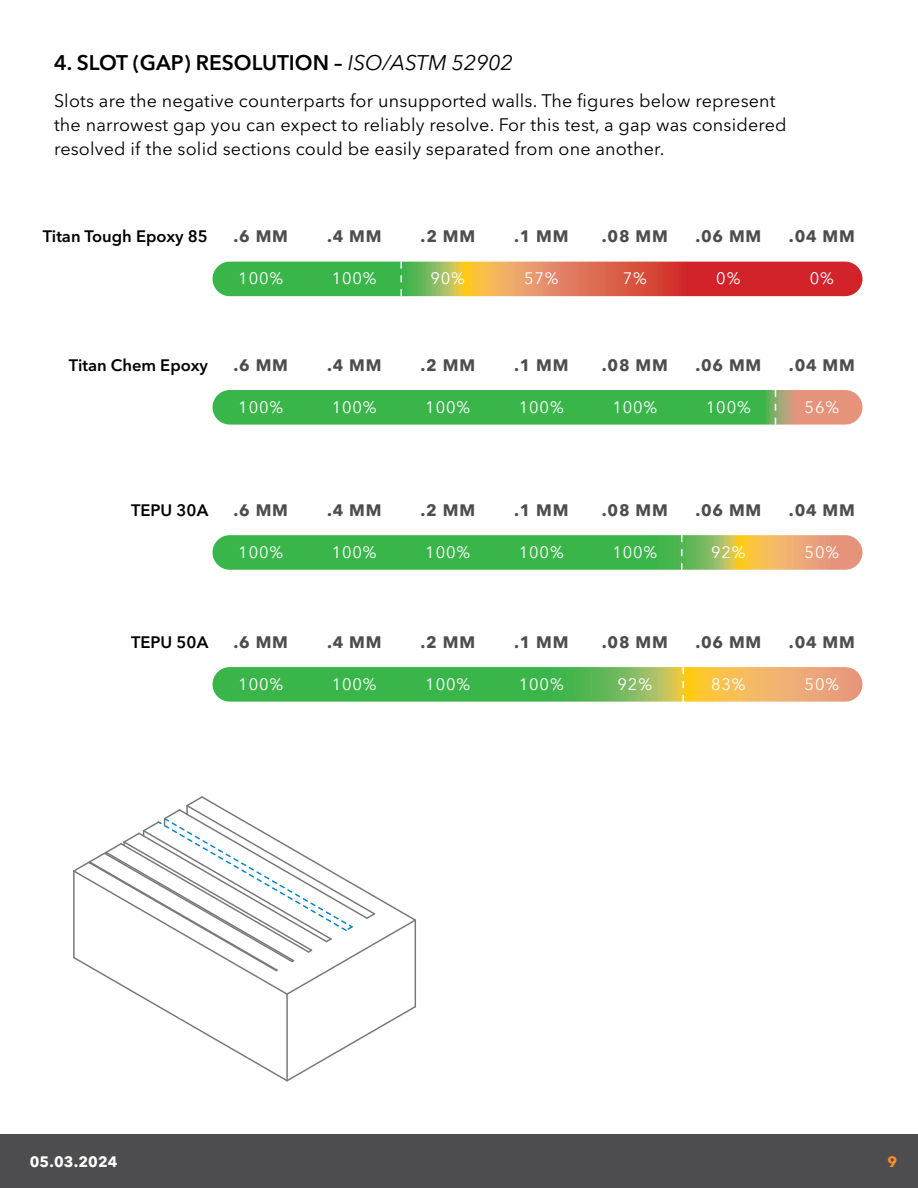
<style>
.page{position:relative;width:918px;height:1188px;background:#fff}
.page>*{position:absolute;margin:0;border:0;box-sizing:border-box;transform-origin:0 0}
.t1{font:600 21px "Avenir Next LT Pro";color:#000}
.t2{font:18px/24px "Avenir Next LT Pro";letter-spacing:.01em;color:#000}
.t3{font:700 16.5px "Avenir Next LT Pro";letter-spacing:.05em;color:#4d4d4f}
.t4{font:16.5px "Avenir Next LT Pro";letter-spacing:.05em;color:#fff}
.t5{font:600 16.5px "Avenir Next LT Pro";color:#000}
.t6{font:700 15px "Avenir Next LT Pro";letter-spacing:.01em;color:#fff}
.t7{font:700 15px "Avenir Next LT Pro";color:#f78f26}
.s1{font-weight:400;font-style:italic}
</style>
<div class="page">
<div style="left:0;top:1134px;width:918px;height:54px;background:#4d4d4f"></div>
<svg style="left:73px;top:796px;width:343px;height:286px"></svg>
<svg style="left:213px;top:262px;width:649px;height:34px;background:#a57a44"></svg>
<svg style="left:400px;top:262px;width:2px;height:34px"></svg>
<svg style="left:213px;top:390px;width:649px;height:35px;background:#50b252"></svg>
<svg style="left:775px;top:390px;width:1px;height:35px"></svg>
<svg style="left:213px;top:535px;width:649px;height:35px;background:#65b453"></svg>
<svg style="left:681px;top:535px;width:1px;height:35px"></svg>
<svg style="left:213px;top:667px;width:649px;height:35px;background:#7ab655"></svg>
<svg style="left:682px;top:667px;width:2px;height:35px"></svg>
<p class="t1" style="left:54px;top:50px;width:460px">4. SLOT (GAP) RESOLUTION – <span class="s1">ISO/ASTM 52902</span></p>
<p class="t2" style="left:54px;top:89px;width:734px">Slots are the negative counterparts for unsupported walls. The figures below represent the narrowest gap you can expect to reliably resolve. For this test, a gap was considered resolved if the solid sections could be easily separated from one another.</p>
<p class="t5" style="left:43px;top:227px;width:167px">Titan Tough Epoxy 85</p>
<p class="t3" style="left:234px;top:227px;width:56px">.6 MM</p>
<p class="t3" style="left:327px;top:227px;width:56px">.4 MM</p>
<p class="t3" style="left:421px;top:227px;width:56px">.2 MM</p>
<p class="t3" style="left:514px;top:227px;width:56px">.1 MM</p>
<p class="t3" style="left:602px;top:227px;width:68px">.08 MM</p>
<p class="t3" style="left:695px;top:227px;width:68px">.06 MM</p>
<p class="t3" style="left:789px;top:227px;width:68px">.04 MM</p>
<p class="t4" style="left:238px;top:269px;width:46px">100%</p>
<p class="t4" style="left:332px;top:269px;width:46px">100%</p>
<p class="t4" style="left:431px;top:269px;width:36px">90%</p>
<p class="t4" style="left:524px;top:269px;width:36px">57%</p>
<p class="t4" style="left:623px;top:269px;width:26px">7%</p>
<p class="t4" style="left:716px;top:269px;width:26px">0%</p>
<p class="t4" style="left:810px;top:269px;width:26px">0%</p>
<p class="t5" style="left:69px;top:355px;width:141px">Titan Chem Epoxy</p>
<p class="t3" style="left:234px;top:355px;width:56px">.6 MM</p>
<p class="t3" style="left:327px;top:355px;width:56px">.4 MM</p>
<p class="t3" style="left:421px;top:355px;width:56px">.2 MM</p>
<p class="t3" style="left:514px;top:355px;width:56px">.1 MM</p>
<p class="t3" style="left:602px;top:355px;width:68px">.08 MM</p>
<p class="t3" style="left:695px;top:355px;width:68px">.06 MM</p>
<p class="t3" style="left:789px;top:355px;width:68px">.04 MM</p>
<p class="t4" style="left:238px;top:397px;width:46px">100%</p>
<p class="t4" style="left:332px;top:397px;width:46px">100%</p>
<p class="t4" style="left:425px;top:397px;width:46px">100%</p>
<p class="t4" style="left:519px;top:397px;width:46px">100%</p>
<p class="t4" style="left:612px;top:397px;width:46px">100%</p>
<p class="t4" style="left:706px;top:397px;width:46px">100%</p>
<p class="t4" style="left:805px;top:397px;width:36px">56%</p>
<p class="t5" style="left:131px;top:500px;width:79px">TEPU 30A</p>
<p class="t3" style="left:234px;top:500px;width:56px">.6 MM</p>
<p class="t3" style="left:327px;top:500px;width:56px">.4 MM</p>
<p class="t3" style="left:421px;top:500px;width:56px">.2 MM</p>
<p class="t3" style="left:514px;top:500px;width:56px">.1 MM</p>
<p class="t3" style="left:602px;top:500px;width:68px">.08 MM</p>
<p class="t3" style="left:695px;top:500px;width:68px">.06 MM</p>
<p class="t3" style="left:789px;top:500px;width:68px">.04 MM</p>
<p class="t4" style="left:238px;top:542px;width:46px">100%</p>
<p class="t4" style="left:332px;top:542px;width:46px">100%</p>
<p class="t4" style="left:425px;top:542px;width:46px">100%</p>
<p class="t4" style="left:519px;top:542px;width:46px">100%</p>
<p class="t4" style="left:612px;top:542px;width:46px">100%</p>
<p class="t4" style="left:711px;top:542px;width:36px">92%</p>
<p class="t4" style="left:805px;top:542px;width:36px">50%</p>
<p class="t5" style="left:131px;top:632px;width:79px">TEPU 50A</p>
<p class="t3" style="left:234px;top:632px;width:56px">.6 MM</p>
<p class="t3" style="left:327px;top:632px;width:56px">.4 MM</p>
<p class="t3" style="left:421px;top:632px;width:56px">.2 MM</p>
<p class="t3" style="left:514px;top:632px;width:56px">.1 MM</p>
<p class="t3" style="left:602px;top:632px;width:68px">.08 MM</p>
<p class="t3" style="left:695px;top:632px;width:68px">.06 MM</p>
<p class="t3" style="left:789px;top:632px;width:68px">.04 MM</p>
<p class="t4" style="left:238px;top:674px;width:46px">100%</p>
<p class="t4" style="left:332px;top:674px;width:46px">100%</p>
<p class="t4" style="left:425px;top:674px;width:46px">100%</p>
<p class="t4" style="left:519px;top:674px;width:46px">100%</p>
<p class="t4" style="left:618px;top:674px;width:36px">92%</p>
<p class="t4" style="left:711px;top:674px;width:36px">83%</p>
<p class="t4" style="left:805px;top:674px;width:36px">50%</p>
<p class="t6" style="left:30px;top:1152px;width:89px">05.03.2024</p>
<p class="t7" style="left:887px;top:1152px;width:11px">9</p>
</div>
